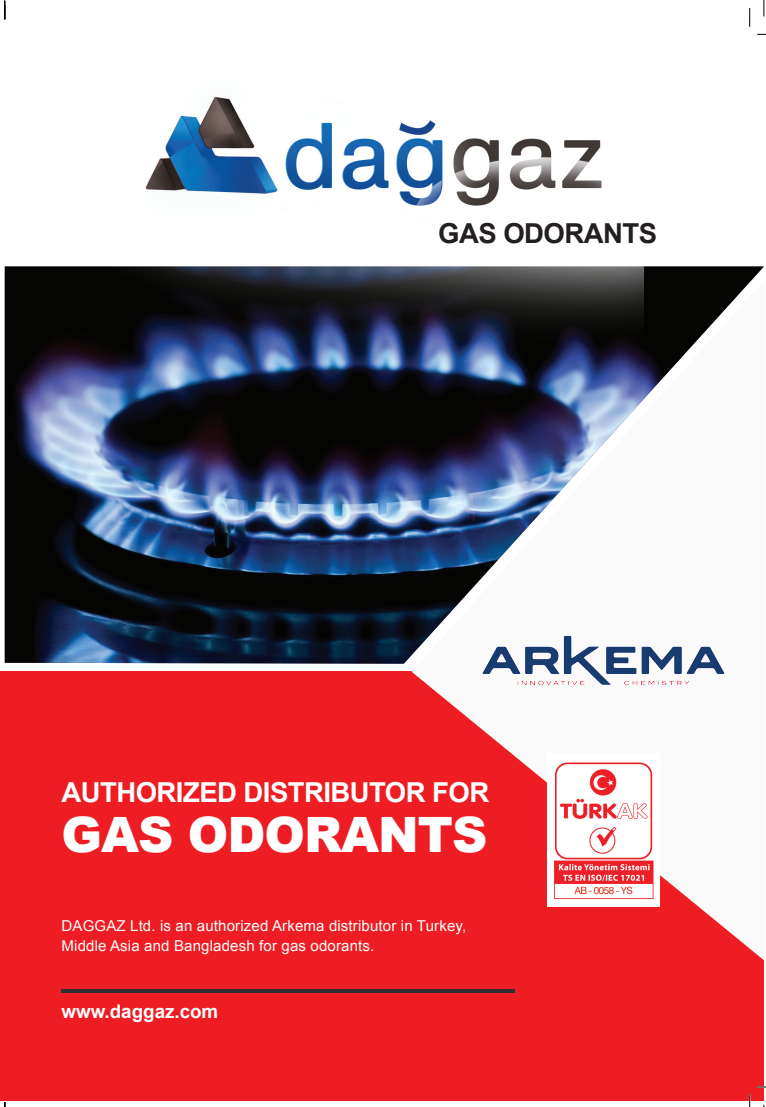
<style>
.page{position:relative;width:766px;height:1107px;background:#fff}
.page>*{position:absolute;margin:0;border:0;box-sizing:border-box;transform-origin:0 0}
.t1{font:900 48.75px "Arial";letter-spacing:-.02em;color:#fff}
.t2{font:700 27.5px "Arial";letter-spacing:-.02em;color:#fff}
.t3{font:700 27.5px "Arial";letter-spacing:-.02em;color:#231f20}
.t4{font:700 18.75px "Arial";color:#fff}
.t5{font:15px/20px "Arial";letter-spacing:.01em;color:#fff}
</style>
<div class="page">
<div style="left:0;top:672px;width:763px;height:429px;background:#ee1d23"></div>
<svg style="left:411px;top:671px;width:353px;height:290px"></svg>
<img style="left:5px;top:266px;width:758px;height:398px">
<hr style="left:61px;top:989px;width:453px;height:3px;background:#312f30">
<img style="left:111px;top:96px;width:532px;height:250px">
<img style="left:471px;top:611px;width:264px;height:98px">
<img style="left:547px;top:754px;width:111px;height:152px">
<svg style="left:749px;top:8px;width:1px;height:19px"></svg>
<svg style="left:748px;top:1094px;width:2px;height:13px"></svg>
<svg style="left:763px;top:0;width:2px;height:17px"></svg>
<svg style="left:4px;top:0;width:2px;height:20px"></svg>
<h2 class="t3" style="left:438px;top:215px;width:86px">GAS ODOR</h2>
<h2 class="t3" style="left:583px;top:215px;width:75px">ANTS</h2>
<h2 class="t2" style="left:61px;top:773px;width:429px">AUTHORIZED DISTRIBUTOR FOR</h2>
<h1 class="t1" style="left:61px;top:799px;width:427px">GAS ODORANTS</h1>
<p class="t5" style="left:61px;top:916px;width:406px">DAGGAZ Ltd. is an authorized Arkema distributor in Turkey,<br>Middle Asia and Bangladesh for gas odorants.</p>
<p class="t4" style="left:61px;top:999px;width:158px">WWW.DAGGAZ.COM</p>
</div>
